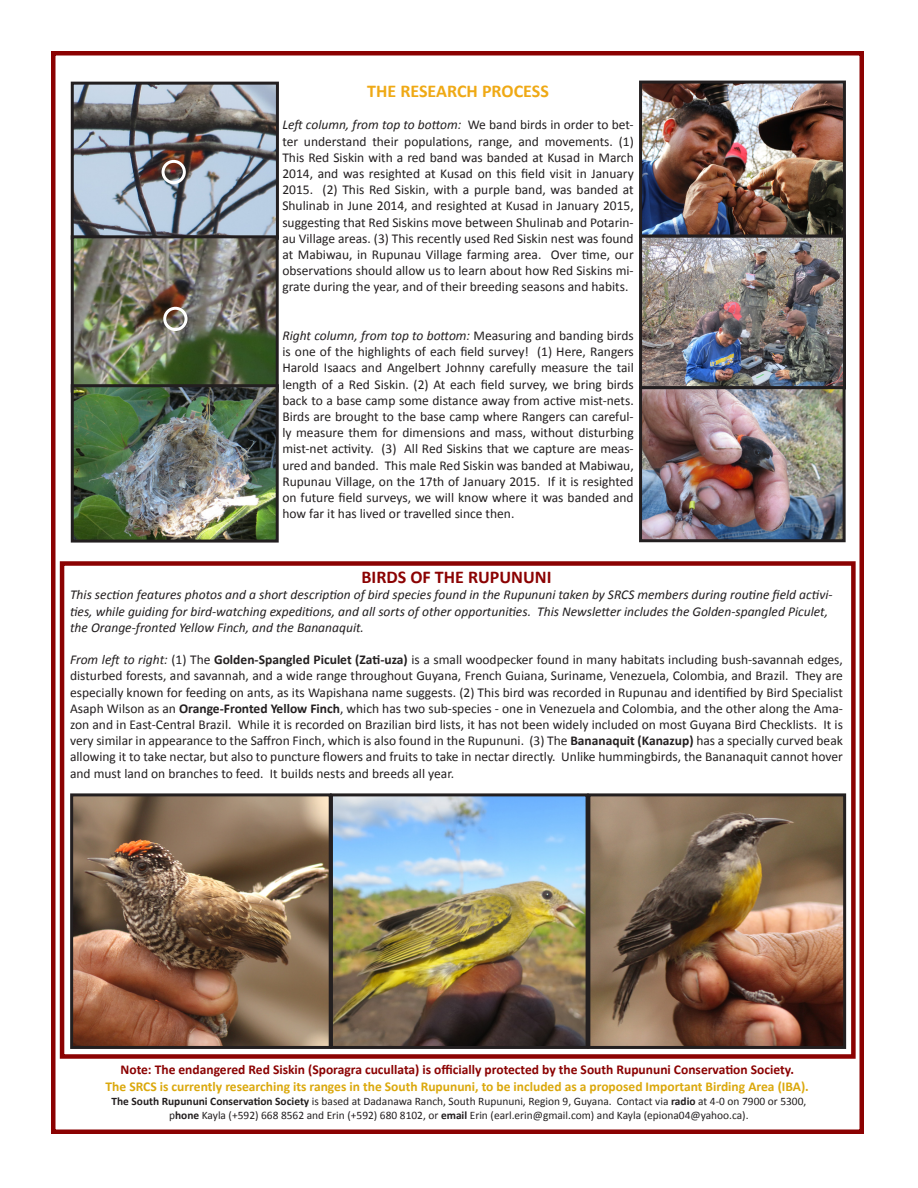
<style>
.page{position:relative;width:918px;height:1188px;background:#fff}
.page>*{position:absolute;margin:0;border:0;box-sizing:border-box;transform-origin:0 0}
.t1{font:700 18px "Calibri";color:#8b0202}
.t2{font:700 18px "Calibri";color:#efa915}
.t3{font:13.5px/16.2px "Calibri";color:#231f20;text-align:justify}
.t4{font:italic 13.5px/16.2px "Calibri";color:#231f20}
.t5{font:700 13.5px "Calibri";color:#dba80c}
.t6{font:700 13.5px "Calibri";color:#8b0202}
.t7{font:11.4px "Calibri";color:#231f20}
.s1{font-style:italic}
.s2{font-weight:700}
</style>
<div class="page">
<div style="left:51px;top:51px;width:813px;height:1083px;border:4px solid #8b0202"></div>
<div style="left:60px;top:561px;width:796px;height:498px;border:4px solid #8b0202"></div>
<img style="left:591px;top:797px;width:251px;height:248px">
<div style="left:587px;top:793px;width:259px;height:256px;border:3px solid #231f20"></div>
<img style="left:75px;top:86px;width:200px;height:298px">
<div style="left:71px;top:82px;width:208px;height:158px;border:3px solid #231f20"></div>
<img style="left:74px;top:797px;width:511px;height:248px">
<div style="left:330px;top:793px;width:259px;height:256px;border:3px solid #231f20"></div>
<img style="left:643px;top:85px;width:199px;height:453px">
<div style="left:639px;top:81px;width:207px;height:157px;border:3px solid #231f20"></div>
<div style="left:639px;top:235px;width:207px;height:154px;border:3px solid #231f20"></div>
<div style="left:639px;top:386px;width:207px;height:156px;border:3px solid #231f20"></div>
<div style="left:71px;top:235px;width:208px;height:158px;border:3px solid #231f20"></div>
<img style="left:75px;top:388px;width:200px;height:151px">
<div style="left:71px;top:384px;width:208px;height:159px;border:3px solid #231f20"></div>
<div style="left:70px;top:793px;width:262px;height:256px;border:3px solid #231f20"></div>
<div style="left:163px;top:307px;width:25px;height:24px;border:3px solid #fff;border-radius:50%"></div>
<div style="left:162px;top:160px;width:24px;height:24px;border:3px solid #fff;border-radius:50%"></div>
<p class="t2" style="left:367px;top:80px;width:183px">THE RESEARCH PROCESS</p>
<p class="t3" style="left:282px;top:117px;width:353px"><span class="s1">Left column, from top to bottom:</span> We band birds in order to bet&shy;ter understand their populations, range, and movements. (1)<br>This Red Siskin with a red band was banded at Kusad in March 2014, and was resighted at Kusad on this field visit in January 2015. (2) This Red Siskin, with a purple band, was banded at Shulinab in June 2014, and resighted at Kusad in January 2015, suggesting that Red Siskins move between Shulinab and Potarin&shy;au Village areas. (3) This recently used Red Siskin nest was found at Mabiwau, in Rupunau Village farming area. Over time, our observations should allow us to learn about how Red Siskins mi&shy;grate during the year, and of their breeding seasons and habits.</p>
<p class="t3" style="left:282px;top:327px;width:353px"><span class="s1">Right column, from top to bottom:</span> Measuring and banding birds is one of the highlights of each field survey! (1) Here, Rangers Harold Isaacs and Angelbert Johnny carefully measure the tail length of a Red Siskin. (2) At each field survey, we bring birds back to a base camp some distance away from active mist-nets.<br>Birds are brought to the base camp where Rangers can careful&shy;ly measure them for dimensions and mass, without disturbing mist-net activity. (3) All Red Siskins that we capture are meas&shy;ured and banded. This male Red Siskin was banded at Mabiwau, Rupunau Village, on the 17th of January 2015. If it is resighted on future field surveys, we will know where it was banded and how far it has lived or travelled since then.</p>
<p class="t1" style="left:361px;top:566px;width:192px">BIRDS OF THE RUPUNUNI</p>
<p class="t4" style="left:70px;top:586px;width:764px">This section features photos and a short description of bird species found in the Rupununi taken by SRCS members during routine field activi&shy;ties, while guiding for bird-watching expeditions, and all sorts of other opportunities. This Newsletter includes the Golden-spangled Piculet, the Orange-fronted Yellow Finch, and the Bananaquit.</p>
<p class="t3" style="left:70px;top:652px;width:774px"><span class="s1">From left to right:</span> (1) The <span class="s2">Golden-Spangled Piculet (Zati-uza)</span> is a small woodpecker found in many habitats including bush-savannah edges, disturbed forests, and savannah, and a wide range throughout Guyana, French Guiana, Suriname, Venezuela, Colombia, and Brazil. They are especially known for feeding on ants, as its Wapishana name suggests. (2) This bird was recorded in Rupunau and identified by Bird Specialist Asaph Wilson as an <span class="s2">Orange-Fronted Yellow Finch</span>, which has two sub-species - one in Venezuela and Colombia, and the other along the Ama&shy;zon and in East-Central Brazil. While it is recorded on Brazilian bird lists, it has not been widely included on most Guyana Bird Checklists. It is very similar in appearance to the Saffron Finch, which is also found in the Rupununi. (3) The <span class="s2">Bananaquit (Kanazup)</span> has a specially curved beak allowing it to take nectar, but also to puncture flowers and fruits to take in nectar directly. Unlike hummingbirds, the Bananaquit cannot hover and must land on branches to feed. It builds nests and breeds all year.</p>
<p class="t6" style="left:121px;top:1061px;width:675px">Note: The endangered Red Siskin (Sporagra cucullata) is officially protected by the South Rupununi Conservation Society.</p>
<p class="t5" style="left:106px;top:1077px;width:705px">The SRCS is currently researching its ranges in the South Rupununi, to be included as a proposed Important Birding Area (IBA).</p>
<p class="t7" style="left:111px;top:1094px;width:696px"><span class="s2">The South Rupununi Conservation Society</span> is based at Dadanawa Ranch, South Rupununi, Region 9, Guyana. Contact via <span class="s2">radio</span> at 4-0 on 7900 or 5300,</p>
<p class="t7" style="left:169px;top:1108px;width:581px">p<span class="s2">hone</span> Kayla (+592) 668 8562 and Erin (+592) 680 8102, or <span class="s2">email</span> Erin (earl.erin@gmail.com) and Kayla (epiona04@yahoo.ca).</p>
</div>
